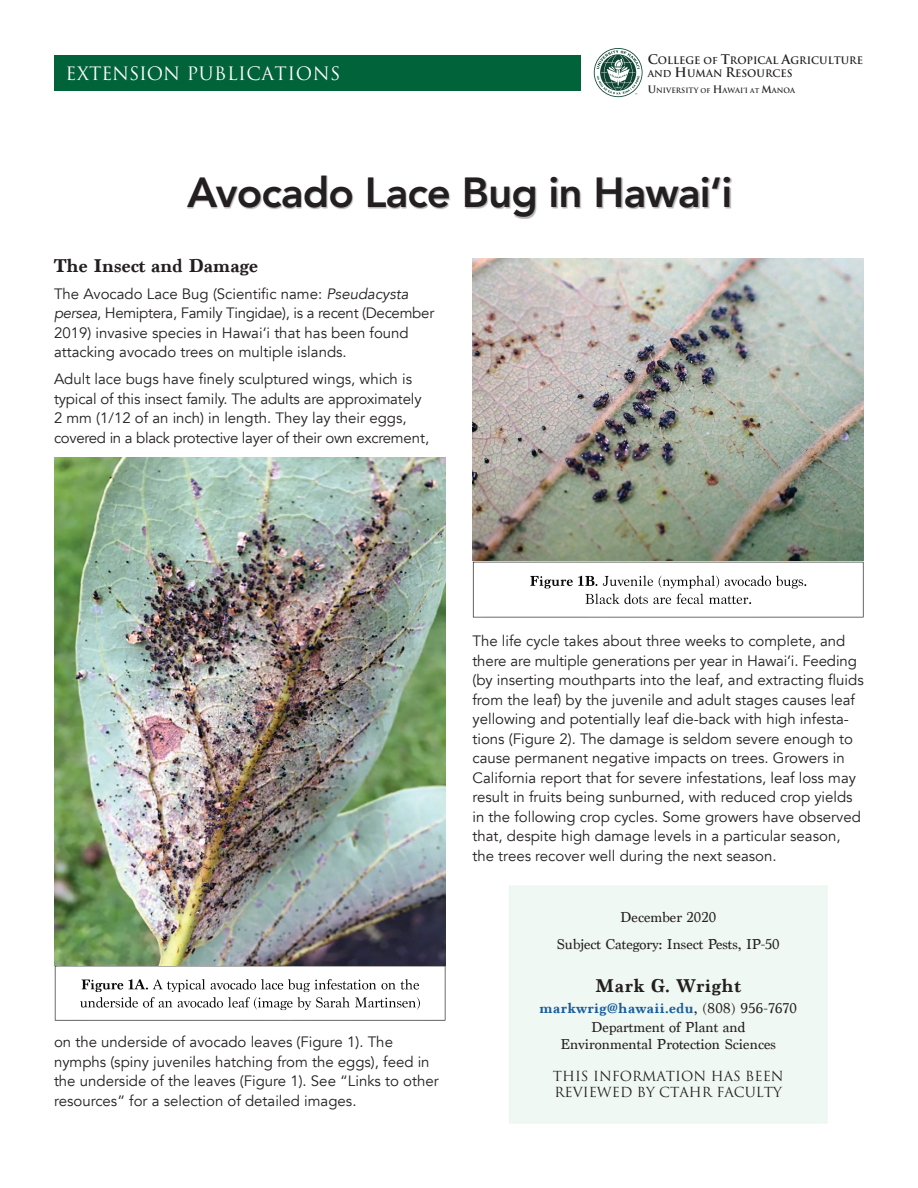
<style>
.page{position:relative;width:918px;height:1188px;background:#fff}
.page>*{position:absolute;margin:0;border:0;box-sizing:border-box;transform-origin:0 0}
.t1{font:800 42px "Avenir";letter-spacing:-.02em;color:#231f20}
.t2{font:700 19.5px "Marion";color:#231f20}
.t3{font:700 19.5px "Marion";letter-spacing:.025em;color:#231f20}
.t4{font:18px "Trajan";letter-spacing:.025em;color:#fff}
.t5{font:15px/19.5px "Avenir";color:#231f20}
.t6{font:15px/27px "Marion";color:#231f20;text-align:center}
.t7{font:13.5px/16.2px "Trajan";color:#231f20}
.t8{font:700 10.05px/13.6px "Trajan";letter-spacing:-.005em;color:#231f20}
.t9{font:700 7.2px "Trajan";color:#231f20}
.s1{font-size:12.9px}
.s2{font-size:9.3px}
.s3{font-size:10.05px}
.s4{font-size:6.45px}
.s5{font-style:italic}
.s6{font-weight:700;color:#175d9e}
</style>
<div class="page">
<svg style="left:594px;top:48px;width:49px;height:49px"></svg>
<div style="left:187px;top:176px;width:545px;height:43px;background:#231f20;opacity:.33"></div>
<div style="left:54px;top:55px;width:526px;height:35px;background:#006339"></div>
<div style="left:509px;top:886px;width:318px;height:237px;background:#f0f8f3"></div>
<div style="left:509px;top:886px;width:319px;height:238px;border:1px solid #ebf6ee"></div>
<div style="left:53px;top:964px;width:398px;height:57px;background:#231f20;opacity:.75"></div>
<img style="left:55px;top:457px;width:391px;height:509px">
<img style="left:472px;top:258px;width:392px;height:303px">
<div style="left:472px;top:561px;width:393px;height:57px;background:#231f20;opacity:.75"></div>
<p class="t4" style="left:65px;top:62px;width:277px">EXTENSION PUBLICATIONS</p>
<p class="t8" style="left:648px;top:53px;width:217px"><span class="s1">C</span>OLLEGE <span class="s2">OF</span> <span class="s1">T</span>ROPICAL <span class="s1">A</span>GRICULTURE<br><span class="s2">AND</span> <span class="s1">H</span>UMAN <span class="s1">R</span>ESOURCES</p>
<p class="t9" style="left:648px;top:85px;width:149px"><span class="s3">U</span>NIVERSITY <span class="s4">OF</span> <span class="s3">H</span>AWAI‘I <span class="s4">AT</span> <span class="s3">M</span>ANOA</p>
<h1 class="t1" style="left:187px;top:160px;width:547px">Avocado Lace Bug in Hawaiʻi</h1>
<h2 class="t2" style="left:54px;top:254px;width:206px">The Insect and Damage</h2>
<p class="t5" style="left:54px;top:284px;width:382px">The Avocado Lace Bug (Scientific name: <span class="s5">Pseudacysta persea</span>, Hemiptera, Family Tingidae), is a recent (December 2019) invasive species in Hawai‘i that has been found attacking avocado trees on multiple islands.</p>
<p class="t5" style="left:54px;top:370px;width:377px">Adult lace bugs have finely sculptured wings, which is typical of this insect family. The adults are approximately 2 mm (1/12 of an inch) in length. They lay their eggs, covered in a black protective layer of their own excrement,</p>
<p class="t5" style="left:54px;top:1033px;width:386px">on the underside of avocado leaves (Figure 1). The nymphs (spiny juveniles hatching from the eggs), feed in the underside of the leaves (Figure 1). See “Links to other resources” for a selection of detailed images.</p>
<p class="t5" style="left:472px;top:631px;width:393px">The life cycle takes about three weeks to complete, and there are multiple generations per year in Hawai‘i. Feeding (by inserting mouthparts into the leaf, and extracting fluids from the leaf) by the juvenile and adult stages causes leaf yellowing and potentially leaf die-back with high infesta&shy;tions (Figure 2). The damage is seldom severe enough to cause permanent negative impacts on trees. Growers in California report that for severe infestations, leaf loss may result in fruits being sunburned, with reduced crop yields in the following crop cycles. Some growers have observed that, despite high damage levels in a particular season, the trees recover well during the next season.</p>
<p class="t6" style="left:557px;top:904px;width:224px">December 2020<br>Subject Category: Insect Pests, IP-50</p>
<h2 class="t3" style="left:596px;top:974px;width:147px">Mark G. Wright</h2>
<p class="t6" style="left:540px;top:998px;width:259px;line-height:19.5px"><span class="s6">markwrig@hawaii.edu</span>, (808) 956-7670<br>Department of Plant and</p>
<p class="t6" style="left:561px;top:1031px;width:217px">Environmental Protection Sciences</p>
<p class="t7" style="left:553px;top:1068px;width:232px">THIS INFORMATION HAS BEEN<br>REVIEWED BY CTAHR FACULTY</p>
</div>
